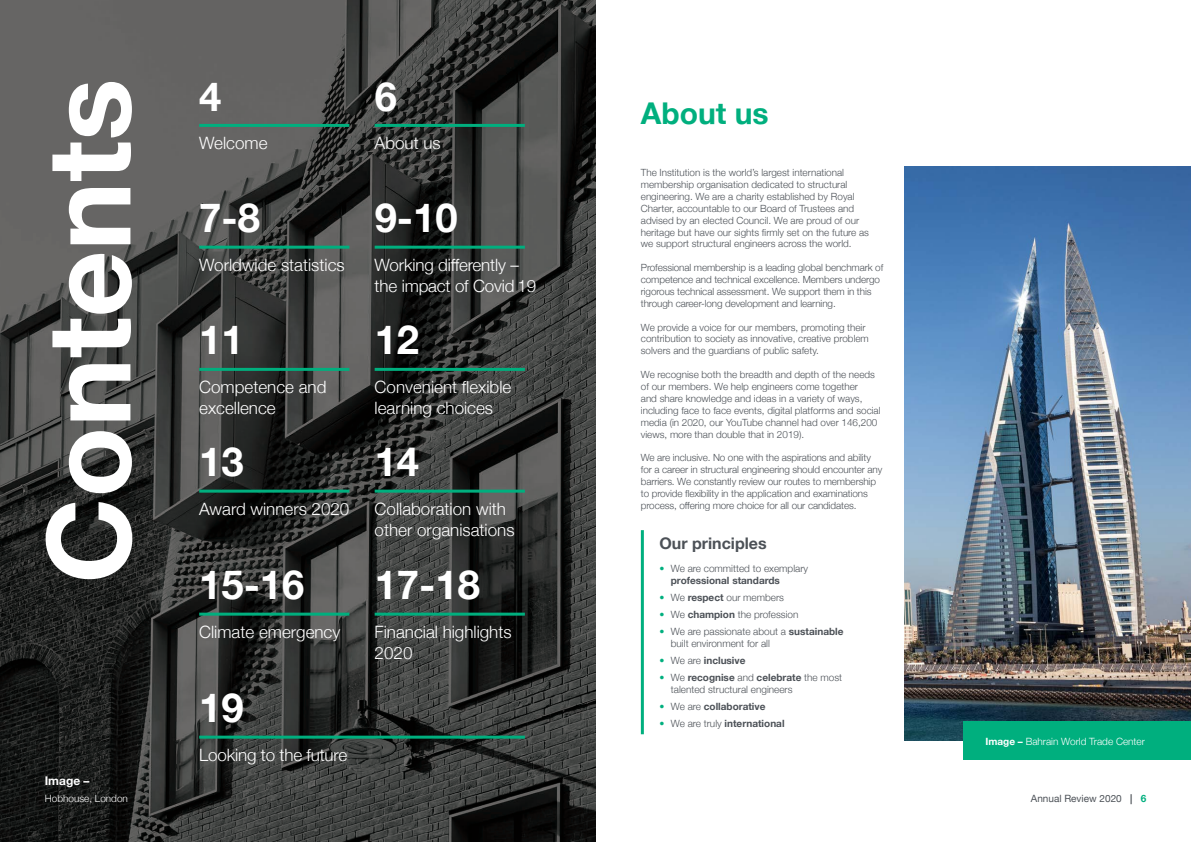
<style>
.page{position:relative;width:1191px;height:842px;background:#fff}
.page>*{position:absolute;margin:0;border:0;box-sizing:border-box;transform-origin:0 0}
.t1{font:700 116px "Helvetica Neue";color:#fff}
.Main_Heading__40pt{font:700 40px "Helvetica Neue";color:#fff}
.Main_Heading__16pt{font:700 30px "Helvetica Neue";color:#00af7e}
.Main_Heading__40pt-2{font:300 17px/20.4px "Helvetica Neue";color:#fff}
.Sub_Heading_1__14pt{font:700 16px "Helvetica Neue";color:#4c5157}
.Body_Copy__10pt{font:700 12px "Helvetica Neue";color:#fff}
.t2{font:300 10px/12px "Helvetica Neue";color:#4c5157}
.t3{font:700 10px "Helvetica Neue";color:#4c5157}
.Body_Copy__10pt-2{font:300 10px "Helvetica Neue";color:#fff}
.t4{font:10px "Helvetica Neue";color:#4c5157}
.Body_Copy__10pt-3{font:300 9.9px/11.9px "Helvetica Neue";color:#4c5157}
.s1{color:#00af7e}
.s2{font-weight:700}
.s3{font-weight:300;color:#00af7e}
.s4{font-weight:300}
.s5{font-weight:700;color:#00af7e}
</style>
<div class="page">
<img style="left:0;top:0;width:595px;height:842px">
<hr style="left:199px;top:124px;width:150px;height:3px;background:#00af7e">
<hr style="left:199px;top:368px;width:150px;height:3px;background:#00af7e">
<hr style="left:199px;top:246px;width:150px;height:3px;background:#00af7e">
<hr style="left:199px;top:490px;width:150px;height:3px;background:#00af7e">
<hr style="left:199px;top:613px;width:150px;height:3px;background:#00af7e">
<hr style="left:199px;top:736px;width:326px;height:3px;background:#00af7e">
<hr style="left:375px;top:124px;width:150px;height:3px;background:#00af7e">
<hr style="left:375px;top:368px;width:150px;height:3px;background:#00af7e">
<hr style="left:375px;top:246px;width:150px;height:3px;background:#00af7e">
<hr style="left:375px;top:490px;width:150px;height:3px;background:#00af7e">
<hr style="left:375px;top:613px;width:150px;height:3px;background:#00af7e">
<hr style="left:641px;top:530px;width:3px;height:204px;background:#00af7e">
<img style="left:904px;top:167px;width:287px;height:574px">
<div style="left:963px;top:722px;width:228px;height:38px;background:#00af7e"></div>
<p class="t1" style="left:-2px;top:584px;width:506px;rotate:-90deg">Contents</p>
<p class="Body_Copy__10pt" style="left:45px;top:771px;width:46px">Image –</p>
<p class="Body_Copy__10pt-2" style="left:45px;top:791px;width:85px">Hobhouse, London</p>
<p class="Main_Heading__40pt" style="left:199px;top:65px;width:24px">4</p>
<p class="Main_Heading__40pt" style="left:375px;top:65px;width:24px">6</p>
<p class="Main_Heading__40pt-2" style="left:199px;top:132px;width:70px">Welcome</p>
<p class="Main_Heading__40pt-2" style="left:375px;top:132px;width:68px">About us</p>
<p class="Main_Heading__40pt" style="left:199px;top:187px;width:62px">7-8</p>
<p class="Main_Heading__40pt" style="left:375px;top:187px;width:84px">9-10</p>
<p class="Main_Heading__40pt-2" style="left:199px;top:254px;width:147px">Worldwide statistics</p>
<p class="Main_Heading__40pt-2" style="left:375px;top:254px;width:163px">Working differently – the impact of Covid 19</p>
<p class="Main_Heading__40pt" style="left:199px;top:309px;width:46px">11</p>
<p class="Main_Heading__40pt" style="left:375px;top:309px;width:46px">12</p>
<p class="Main_Heading__40pt-2" style="left:199px;top:376px;width:129px">Competence and excellence</p>
<p class="Main_Heading__40pt-2" style="left:375px;top:376px;width:138px">Convenient flexible learning choices</p>
<p class="Main_Heading__40pt" style="left:199px;top:431px;width:46px">13</p>
<p class="Main_Heading__40pt" style="left:375px;top:431px;width:46px">14</p>
<p class="Main_Heading__40pt-2" style="left:199px;top:498px;width:152px">Award winners 2020</p>
<p class="Main_Heading__40pt-2" style="left:375px;top:498px;width:141px">Collaboration with other organisations</p>
<p class="Main_Heading__40pt" style="left:199px;top:554px;width:107px">15-16</p>
<p class="Main_Heading__40pt" style="left:375px;top:554px;width:107px">17-18</p>
<p class="Main_Heading__40pt-2" style="left:199px;top:621px;width:143px">Climate emergency</p>
<p class="Main_Heading__40pt-2" style="left:375px;top:621px;width:138px">Financial highlights<br>2020</p>
<p class="Main_Heading__40pt" style="left:199px;top:677px;width:46px">19</p>
<p class="Main_Heading__40pt-2" style="left:199px;top:744px;width:150px">Looking to the future</p>
<p class="Main_Heading__16pt" style="left:641px;top:90px;width:129px">About us</p>
<p class="Body_Copy__10pt-3" style="left:641px;top:166px;width:230px">The Institution is the world’s largest international membership organisation dedicated to structural engineering. We are a charity established by Royal Charter, accountable to our Board of Trustees and advised by an elected Council. We are proud of our heritage but have our sights firmly set on the future as we support structural engineers across the world.</p>
<p class="Body_Copy__10pt-3" style="left:641px;top:261px;width:244px">Professional membership is a leading global benchmark of competence and technical excellence. Members undergo rigorous technical assessment. We support them in this through career-long development and learning.</p>
<p class="Body_Copy__10pt-3" style="left:641px;top:320px;width:229px">We provide a voice for our members, promoting their contribution to society as innovative, creative problem solvers and the guardians of public safety.</p>
<p class="Body_Copy__10pt-3" style="left:641px;top:368px;width:241px">We recognise both the breadth and depth of the needs of our members. We help engineers come together<br>and share knowledge and ideas in a variety of ways, including face to face events, digital platforms and social media (in 2020, our YouTube channel had over 146,200 views, more than double that in 2019).</p>
<p class="Body_Copy__10pt-3" style="left:641px;top:451px;width:243px">We are inclusive. No one with the aspirations and ability for a career in structural engineering should encounter any barriers. We constantly review our routes to membership to provide flexibility in the application and examinations process, offering more choice for all our candidates.</p>
<p class="Sub_Heading_1__14pt" style="left:659px;top:531px;width:109px">Our principles</p>
<p class="t2" style="left:671px;top:562px;width:139px;text-indent:-11px"><span class="s1">•</span> We are committed to exemplary <span class="s2">professional standards</span></p>
<p class="t2" style="left:659px;top:591px;width:126px"><span class="s1">•</span> We <span class="s2">respect</span> our members</p>
<p class="t2" style="left:659px;top:608px;width:140px"><span class="s1">•</span> We <span class="s2">champion</span> the profession</p>
<p class="t2" style="left:671px;top:625px;width:174px;text-indent:-11px"><span class="s1">•</span> We are passionate about a <span class="s2">sustainable </span>built environment for all</p>
<p class="t3" style="left:659px;top:653px;width:87px"><span class="s3">•</span> <span class="s4">We are</span> inclusive</p>
<p class="t2" style="left:671px;top:671px;width:173px;text-indent:-11px"><span class="s1">•</span> We <span class="s2">recognise</span> and <span class="s2">celebrate</span> the most talented structural engineers</p>
<p class="t3" style="left:659px;top:698px;width:107px"><span class="s3">•</span> <span class="s4">We are</span> collaborative</p>
<p class="t3" style="left:659px;top:715px;width:127px"><span class="s3">•</span> <span class="s4">We are truly</span> international</p>
<p class="Body_Copy__10pt-2" style="left:985px;top:733px;width:161px"><span class="s2">Image –</span> Bahrain World Trade Center</p>
<p class="t4" style="left:1030px;top:791px;width:117px">Annual Review 2020 <span class="s2">|</span> <span class="s5">6</span></p>
</div>
